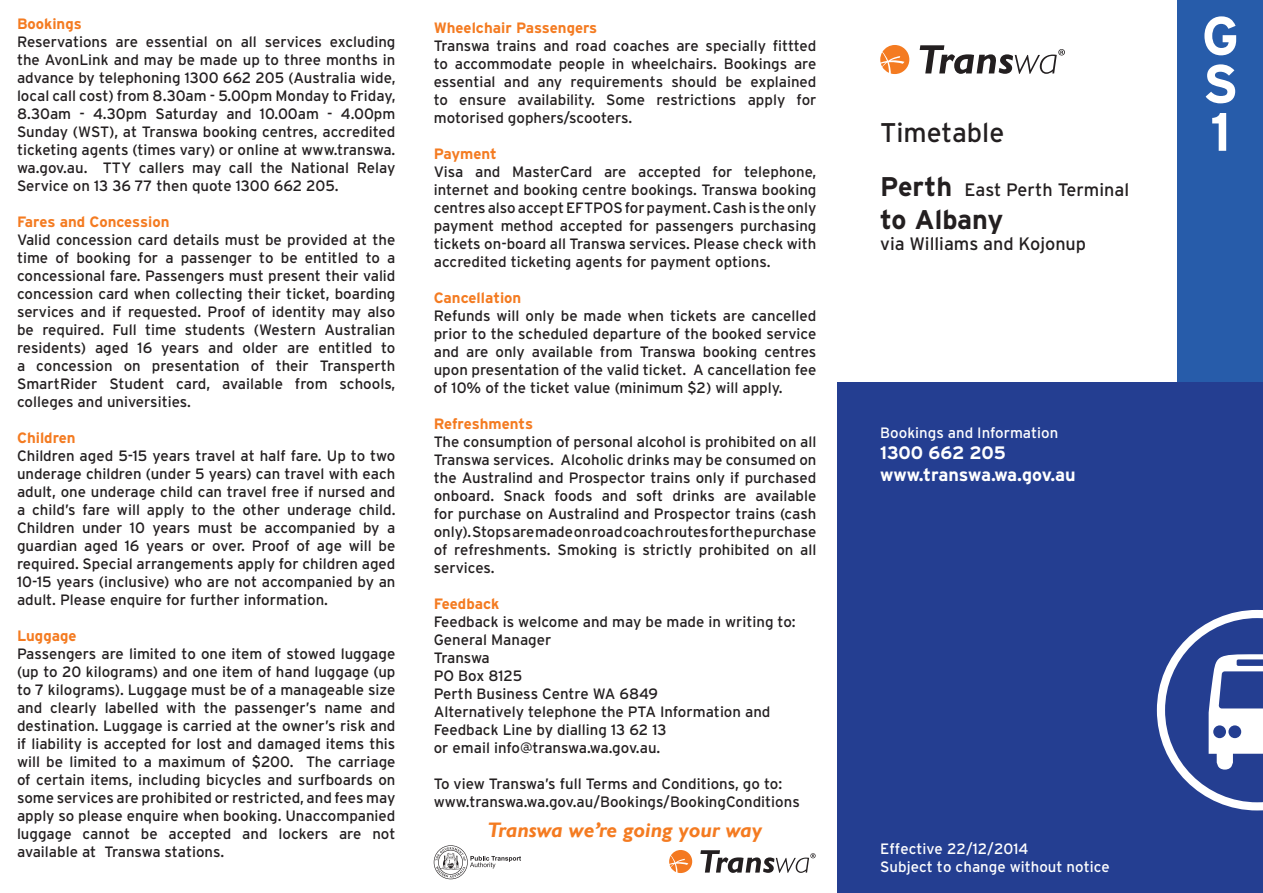
<style>
.page{position:relative;width:1263px;height:893px;background:#fff}
.page>*{position:absolute;margin:0;border:0;box-sizing:border-box;transform-origin:0 0}
.t1{font:700 54px/48px "Interstate";color:#fff;text-align:justify}
.t2{font:27px "Interstate";color:#231f20}
.t3{font:700 27px "Interstate";letter-spacing:-.005em;color:#231f20}
.t4{font:italic 700 21px "Gill Sans";color:#f47b21}
.t5{font:18px "Interstate";color:#231f20}
.t6{font:700 18px/21.6px "Interstate";color:#fff}
.t7{font:15px/18px "Interstate";color:#231f20;text-align:justify}
.t8{font:700 15px "Interstate";color:#f47b21}
.t9{font:15px/18px "Interstate";color:#fff}
.s1{font-weight:700;font-size:27px}
</style>
<div class="page">
<div style="left:1178px;top:0;width:85px;height:893px;background:#275caa"></div>
<div style="left:838px;top:383px;width:425px;height:510px;background:#243e91"></div>
<svg style="left:1157px;top:610px;width:106px;height:200px"></svg>
<svg style="left:880px;top:45px;width:29px;height:29px"></svg>
<svg style="left:920px;top:45px;width:145px;height:29px"></svg>
<svg style="left:434px;top:845px;width:87px;height:34px"></svg>
<svg style="left:669px;top:850px;width:23px;height:23px"></svg>
<svg style="left:700px;top:850px;width:116px;height:23px"></svg>
<p class="t8" style="left:17px;top:15px;width:66px">Bookings</p>
<p class="t7" style="left:17px;top:33px;width:380px">Reservations are essential on all services excluding the AvonLink and may be made up to three months in advance by telephoning 1300 662 205 (Australia wide, local call cost) from 8.30am - 5.00pm Monday to Friday, 8.30am - 4.30pm Saturday and 10.00am - 4.00pm Sunday (WST), at Transwa booking centres, accredited ticketing agents (times vary) or online at www.transwa. wa.gov.au. TTY callers may call the National Relay Service on 13 36 77 then quote 1300 662 205.</p>
<p class="t8" style="left:17px;top:213px;width:154px">Fares and Concession</p>
<p class="t7" style="left:17px;top:231px;width:380px">Valid concession card details must be provided at the time of booking for a passenger to be entitled to a concessional fare. Passengers must present their valid concession card when collecting their ticket, boarding services and if requested. Proof of identity may also be required. Full time students (Western Australian residents) aged 16 years and older are entitled to a concession on presentation of their Transperth SmartRider Student card, available from schools, colleges and universities.</p>
<p class="t8" style="left:17px;top:429px;width:60px">Children</p>
<p class="t7" style="left:17px;top:447px;width:380px">Children aged 5-15 years travel at half fare. Up to two underage children (under 5 years) can travel with each adult, one underage child can travel free if nursed and a child’s fare will apply to the other underage child.<br>Children under 10 years must be accompanied by a guardian aged 16 years or over. Proof of age will be required. Special arrangements apply for children aged 10-15 years (inclusive) who are not accompanied by an adult. Please enquire for further information.</p>
<p class="t8" style="left:17px;top:627px;width:61px">Luggage</p>
<p class="t7" style="left:17px;top:645px;width:380px">Passengers are limited to one item of stowed luggage (up to 20 kilograms) and one item of hand luggage (up to 7 kilograms). Luggage must be of a manageable size and clearly labelled with the passenger’s name and destination. Luggage is carried at the owner’s risk and if liability is accepted for lost and damaged items this will be limited to a maximum of $200. The carriage of certain items, including bicycles and surfboards on some services are prohibited or restricted, and fees may apply so please enquire when booking. Unaccompanied luggage cannot be accepted and lockers are not available at Transwa stations.</p>
<p class="t8" style="left:434px;top:20px;width:165px">Wheelchair Passengers</p>
<p class="t7" style="left:434px;top:37px;width:384px">Transwa trains and road coaches are specially fittted to accommodate people in wheelchairs. Bookings are essential and any requirements should be explained to ensure availability. Some restrictions apply for motorised gophers/scooters.</p>
<p class="t8" style="left:434px;top:146px;width:65px">Payment</p>
<p class="t7" style="left:434px;top:163px;width:384px">Visa and MasterCard are accepted for telephone, internet and booking centre bookings. Transwa booking centres also accept EFTPOS for payment. Cash is the only payment method accepted for passengers purchasing tickets on-board all Transwa services. Please check with accredited ticketing agents for payment options.</p>
<p class="t8" style="left:434px;top:290px;width:89px">Cancellation</p>
<p class="t7" style="left:434px;top:307px;width:384px">Refunds will only be made when tickets are cancelled prior to the scheduled departure of the booked service and are only available from Transwa booking centres upon presentation of the valid ticket. A cancellation fee of 10% of the ticket value (minimum $2) will apply.</p>
<p class="t8" style="left:434px;top:416px;width:101px">Refreshments</p>
<p class="t7" style="left:434px;top:433px;width:384px">The consumption of personal alcohol is prohibited on all Transwa services. Alcoholic drinks may be consumed on the Australind and Prospector trains only if purchased onboard. Snack foods and soft drinks are available for purchase on Australind and Prospector trains (cash only). Stops are made on road coach routes for the purchase of refreshments. Smoking is strictly prohibited on all services.</p>
<p class="t8" style="left:434px;top:596px;width:67px">Feedback</p>
<p class="t7" style="left:434px;top:613px;width:363px;text-align:left">Feedback is welcome and may be made in writing to:<br>General Manager<br>Transwa<br>PO Box 8125<br>Perth Business Centre WA 6849<br>Alternatively telephone the PTA Information and<br>Feedback Line by dialling 13 62 13<br>or email info@transwa.wa.gov.au.</p>
<p class="t7" style="left:434px;top:775px;width:368px">To view Transwa’s full Terms and Conditions, go to: www.transwa.wa.gov.au/Bookings/BookingConditions</p>
<h3 class="t4" style="left:488px;top:818px;width:276px">Transwa we’re going your way</h3>
<h2 class="t2" style="left:880px;top:117px;width:126px">Timetable</h2>
<p class="t5" style="left:880px;top:180px;width:250px"><span class="s1">Perth</span> East Perth Terminal</p>
<h2 class="t3" style="left:880px;top:204px;width:125px">to Albany</h2>
<p class="t5" style="left:880px;top:234px;width:207px">via Williams and Kojonup</p>
<p class="t9" style="left:880px;top:423px;width:180px">Bookings and Information</p>
<p class="t6" style="left:880px;top:442px;width:197px">1300 662 205 www.transwa.wa.gov.au</p>
<p class="t9" style="left:880px;top:839px;width:231px">Effective 22/12/2014<br>Subject to change without notice</p>
<h1 class="t1" style="left:1201px;top:11px;width:39px">G S 1</h1>
</div>
